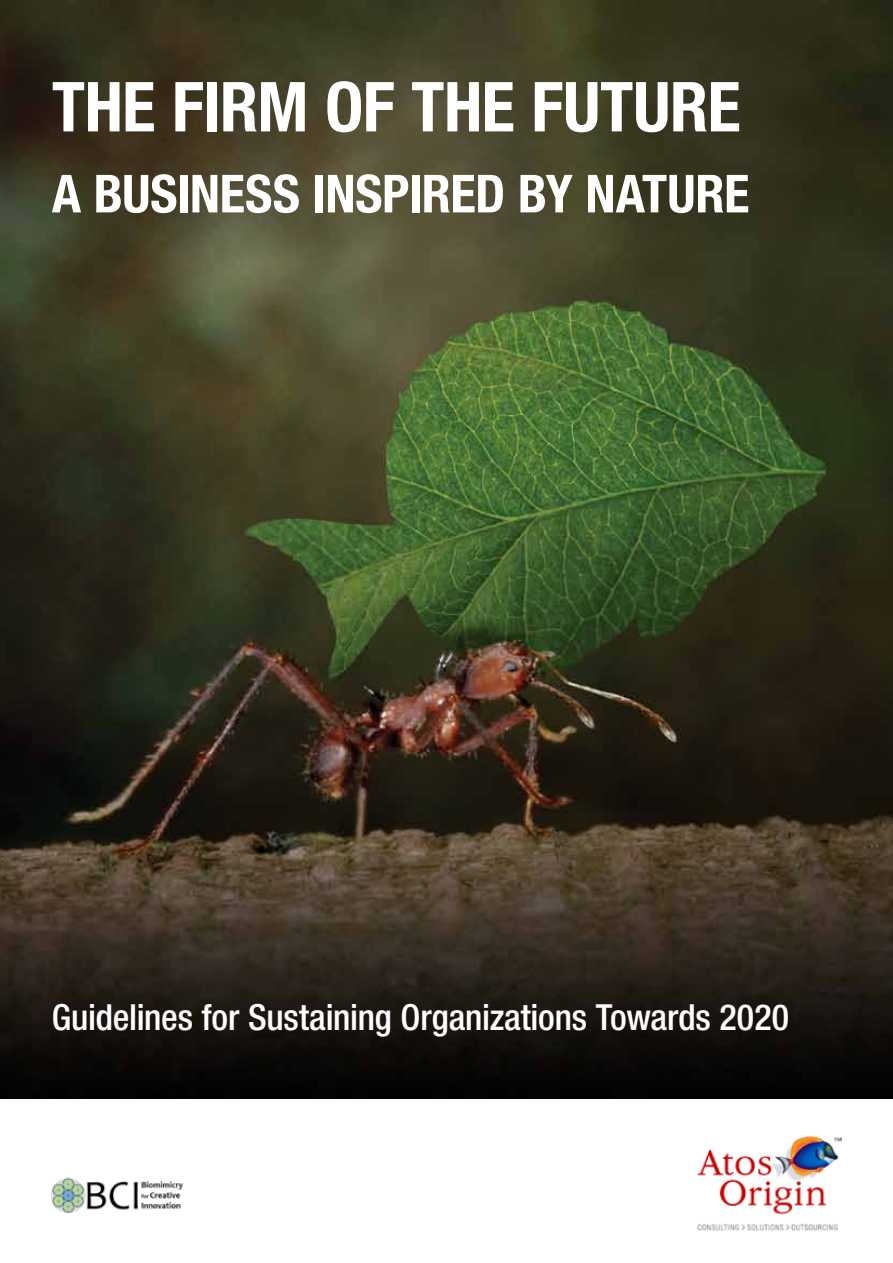
<style>
.page{position:relative;width:893px;height:1263px;background:#fff}
.page>*{position:absolute;margin:0;border:0;box-sizing:border-box;transform-origin:0 0}
.t1{font:700 condensed 69px "Helvetica Neue";letter-spacing:-.01em;color:#fff}
.t2{font:700 condensed 52.5px "Helvetica Neue";letter-spacing:-.01em;color:#fff}
.t3{font:500 condensed 36px "Helvetica Neue";letter-spacing:-.005em;color:#fff}
</style>
<div class="page">
<img style="left:697px;top:1136px;width:144px;height:94px">
<img style="left:0;top:0;width:893px;height:1098px">
<img style="left:52px;top:1177px;width:132px;height:36px">
<h1 class="t1" style="left:52px;top:65px;width:690px">THE FIRM OF THE FUTURE</h1>
<h2 class="t2" style="left:52px;top:162px;width:699px">A BUSINESS INSPIRED BY NATURE</h2>
<p class="t3" style="left:52px;top:995px;width:739px">Guidelines for Sustaining Organizations Towards 2020</p>
</div>
